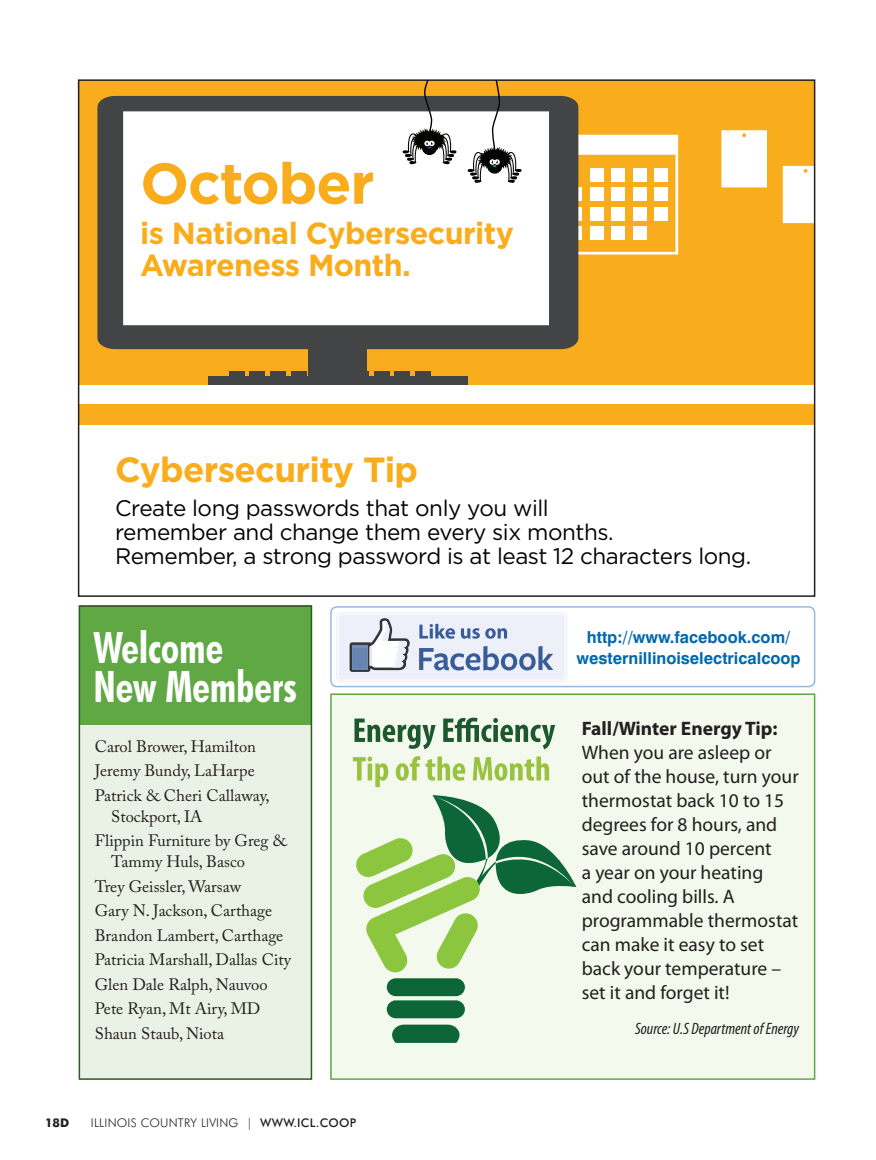
<style>
.page{position:relative;width:876px;height:1160px;background:#fff}
.page>*{position:absolute;margin:0;border:0;box-sizing:border-box;transform-origin:0 0}
.t1{font:700 57.6px "Gotham";letter-spacing:-.02em;color:#f9ad1c}
.t2{font:700 condensed 43.5px/39px "Futura BT";color:#fff;scale:.93 1}
.t3{font:700 34.95px "Gotham";letter-spacing:-.02em;color:#f9ad1c}
.t4{font:700 30.45px/32px "Gotham";letter-spacing:-.02em;color:#f9ad1c}
.t5{font:22.5px/24.2px "Gotham";letter-spacing:-.02em;color:#040503}
.t6{font:19.5px/24px "Myriad Pro";color:#231f20}
.t7{font:700 19.5px "Myriad Pro";color:#231f20}
.t8{font:16.5px/24.5px "Adobe Caslon Pro";color:#231f20}
.t9{font:700 16.5px/21px "Swiss 721 BT";color:#0168ae;text-align:center}
.t10{font:italic condensed 16.5px "Myriad Pro";color:#231f20}
.t11{font:300 12px "Futura BT";letter-spacing:.02em;color:#231f20}
.t12{font:700 12px "Futura BT";color:#231f20}
.s1{font-weight:500}
</style>
<div class="page">
<div style="left:79px;top:609px;width:232px;height:469px;background:#e9f2e4"></div>
<div style="left:79px;top:605px;width:233px;height:119px;background:#5fa843"></div>
<div style="left:331px;top:694px;width:483px;height:384px;background:#f4f9ed"></div>
<div style="left:330px;top:693px;width:485px;height:386px;border:2px solid #5fa843"></div>
<svg style="left:353px;top:756px;width:196px;height:31px"></svg>
<svg style="left:354px;top:717px;width:201px;height:32px"></svg>
<svg style="left:356px;top:795px;width:220px;height:178px"></svg>
<div style="left:387px;top:978px;width:78px;height:17px;background:#0c6638;border-radius:9px"></div>
<div style="left:387px;top:1000px;width:78px;height:18px;background:#0c6638;border-radius:9px"></div>
<svg style="left:392px;top:1024px;width:67px;height:18px"></svg>
<div style="left:79px;top:80px;width:735px;height:344px;background:#f9ad1c"></div>
<svg style="left:578px;top:135px;width:100px;height:119px"></svg>
<svg style="left:578px;top:207px;width:4px;height:13px"></svg>
<svg style="left:578px;top:226px;width:4px;height:14px"></svg>
<svg style="left:578px;top:187px;width:4px;height:14px"></svg>
<div style="left:590px;top:168px;width:13px;height:14px;background:#fff"></div>
<div style="left:590px;top:207px;width:13px;height:13px;background:#fff"></div>
<div style="left:590px;top:226px;width:13px;height:14px;background:#fff"></div>
<div style="left:590px;top:187px;width:13px;height:14px;background:#fff"></div>
<div style="left:611px;top:168px;width:14px;height:14px;background:#fff"></div>
<div style="left:611px;top:207px;width:14px;height:13px;background:#fff"></div>
<div style="left:611px;top:226px;width:14px;height:14px;background:#fff"></div>
<div style="left:611px;top:187px;width:14px;height:14px;background:#fff"></div>
<div style="left:633px;top:168px;width:13px;height:14px;background:#fff"></div>
<div style="left:633px;top:207px;width:13px;height:13px;background:#fff"></div>
<div style="left:633px;top:226px;width:13px;height:14px;background:#fff"></div>
<div style="left:633px;top:187px;width:13px;height:14px;background:#fff"></div>
<div style="left:654px;top:168px;width:14px;height:14px;background:#fff"></div>
<div style="left:654px;top:207px;width:14px;height:13px;background:#fff"></div>
<div style="left:654px;top:187px;width:14px;height:14px;background:#fff"></div>
<div style="left:309px;top:340px;width:58px;height:46px;background:#434445"></div>
<svg style="left:97px;top:96px;width:481px;height:253px;background:#cfcfcf"></svg>
<div style="left:416px;top:371px;width:15px;height:11px;background:#434445"></div>
<div style="left:395px;top:371px;width:15px;height:11px;background:#434445"></div>
<div style="left:374px;top:371px;width:15px;height:11px;background:#434445"></div>
<div style="left:353px;top:371px;width:15px;height:11px;background:#434445"></div>
<div style="left:291px;top:371px;width:15px;height:11px;background:#434445"></div>
<div style="left:270px;top:371px;width:15px;height:11px;background:#434445"></div>
<div style="left:250px;top:371px;width:15px;height:11px;background:#434445"></div>
<div style="left:229px;top:371px;width:15px;height:11px;background:#434445"></div>
<div style="left:208px;top:376px;width:259px;height:22px;background:#434445"></div>
<div style="left:79px;top:385px;width:735px;height:19px;background:#fff"></div>
<div style="left:721px;top:130px;width:46px;height:57px;background:#fff"></div>
<div style="left:783px;top:166px;width:29px;height:57px;background:#fff"></div>
<svg style="left:467px;top:80px;width:55px;height:104px;background:#b9af9a"></svg>
<svg style="left:402px;top:80px;width:54px;height:86px"></svg>
<div style="left:79px;top:605px;width:233px;height:474px;border:2px solid #2c5d21"></div>
<svg style="left:336px;top:612px;width:231px;height:70px;background:#d1d8e6"></svg>
<div style="left:330px;top:606px;width:485px;height:81px;border:2px solid #96b9e1;border-radius:6px"></div>
<h1 class="t1" style="left:140px;top:145px;width:236px">October</h1>
<h3 class="t4" style="left:140px;top:217px;width:375px">is National Cybersecurity<br>Awareness Month.</h3>
<h3 class="t3" style="left:115px;top:446px;width:304px">Cybersecurity Tip</h3>
<h3 class="t5" style="left:115px;top:495px;width:637px">Create long passwords that only you will<br>remember and change them every six months.<br>Remember, a strong password is at least 12 characters long.</h3>
<h2 class="t2" style="left:93px;top:627px;width:221px">Welcome<br>New Members</h2>
<p class="t8" style="left:95px;top:733px;width:176px">Carol Brower, Hamilton<br>Jeremy Bundy, LaHarpe<br>Patrick &amp; Cheri Callaway,</p>
<p class="t8" style="left:95px;top:803px;width:194px;text-indent:16px">Stockport, IA<br>Flippin Furniture by Greg &amp;</p>
<p class="t8" style="left:95px;top:849px;width:198px;text-indent:16px">Tammy Huls, Basco<br>Trey Geissler, Warsaw<br>Gary N. Jackson, Carthage<br>Brandon Lambert, Carthage<br>Patricia Marshall, Dallas City<br>Glen Dale Ralph, Nauvoo<br>Pete Ryan, Mt Airy, MD<br>Shaun Staub, Niota</p>
<p class="t12" style="left:45px;top:1115px;width:26px">18D</p>
<p class="t11" style="left:91px;top:1115px;width:267px">ILLINOIS COUNTRY LIVING | <span class="s1">WWW.ICL.COOP</span></p>
<p class="t9" style="left:576px;top:626px;width:225px">http://www.facebook.com/ westernillinoiselectricalcoop</p>
<p class="t7" style="left:582px;top:715px;width:197px">Fall/Winter Energy Tip:</p>
<p class="t6" style="left:582px;top:740px;width:218px">When you are asleep or out of the house, turn your thermostat back 10 to 15 degrees for 8 hours, and save around 10 percent<br>a year on your heating and cooling bills. A programmable thermostat can make it easy to set back your temperature – set it and forget it!</p>
<p class="t10" style="left:635px;top:1018px;width:165px">Source: U.S Department of Energy</p>
</div>
